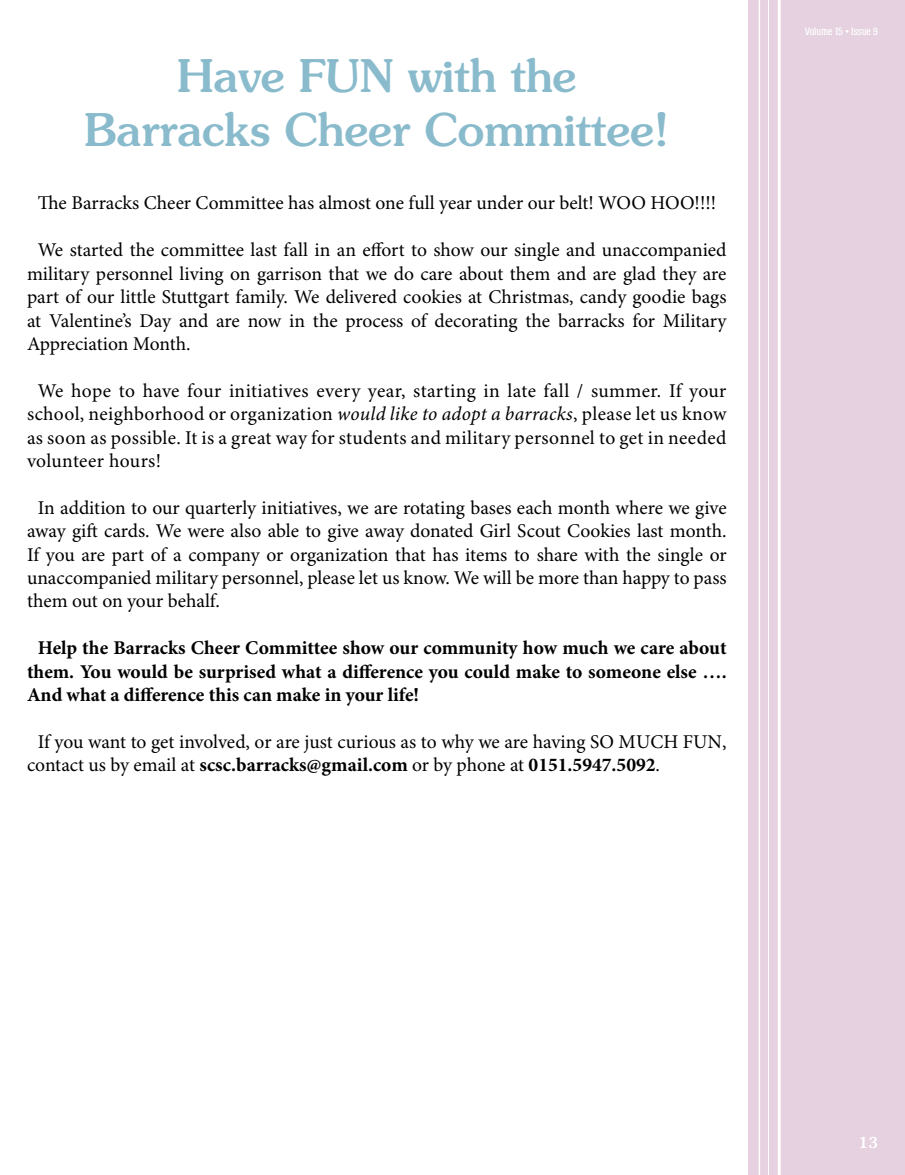
<style>
.page{position:relative;width:905px;height:1175px;background:#fff}
.page>*{position:absolute;margin:0;border:0;box-sizing:border-box;transform-origin:0 0}
.t1{font:500 45px/54px "Souvenir Std";color:#89bbcc;text-align:center}
.t2{font:19.5px/23.4px "Minion Pro";color:#000;text-align:justify}
.t3{font:700 19.5px/23.4px "Minion Pro";color:#000;text-align:justify}
.t4{font:500 15px "Souvenir Std";color:#fff}
.t5{font:10.5px "Colossalis";color:#fff}
.s1{font-style:italic}
.s2{font-weight:700}
</style>
<div class="page">
<div style="left:748px;top:0;width:156px;height:1174px;background:#e5d1df"></div>
<hr style="left:777px;top:0;width:3px;height:1174px;background:#fff">
<hr style="left:768px;top:0;width:1px;height:1174px;background:#fff">
<hr style="left:758px;top:0;width:2px;height:1174px;background:#fff">
<h1 class="t1" style="left:85px;top:49px;width:586px">Have FUN with the<br>Barracks Cheer Committee!</h1>
<p class="t2" style="left:38px;top:192px;width:680px">The Barracks Cheer Committee has almost one full year under our belt! WOO HOO!!!!</p>
<p class="t2" style="left:27px;top:239px;width:701px;text-indent:11px">We started the committee last fall in an effort to show our single and unaccompanied military personnel living on garrison that we do care about them and are glad they are part of our little Stuttgart family. We delivered cookies at Christmas, candy goodie bags at Valentine’s Day and are now in the process of decorating the barracks for Military Appreciation Month.</p>
<p class="t2" style="left:27px;top:379px;width:701px;text-indent:11px">We hope to have four initiatives every year, starting in late fall / summer. If your school, neighborhood or organization <span class="s1">would like to adopt a barracks</span>, please let us know as soon as possible. It is a great way for students and military personnel to get in needed volunteer hours!</p>
<p class="t2" style="left:27px;top:496px;width:701px;text-indent:11px">In addition to our quarterly initiatives, we are rotating bases each month where we give away gift cards. We were also able to give away donated Girl Scout Cookies last month.<br>If you are part of a company or organization that has items to share with the single or unaccompanied military personnel, please let us know. We will be more than happy to pass them out on your behalf.</p>
<p class="t3" style="left:27px;top:637px;width:701px;text-indent:11px">Help the Barracks Cheer Committee show our community how much we care about them. You would be surprised what a difference you could make to someone else ….<br>And what a difference this can make in your life!</p>
<p class="t2" style="left:27px;top:730px;width:701px;text-indent:11px">If you want to get involved, or are just curious as to why we are having SO MUCH FUN, contact us by email at <span class="s2">scsc.barracks@gmail.com</span> or by phone at <span class="s2">0151.5947.5092</span>.</p>
<p class="t5" style="left:804px;top:25px;width:75px">Volume 15 • Issue 9</p>
<p class="t4" style="left:858px;top:1134px;width:21px">13</p>
</div>
